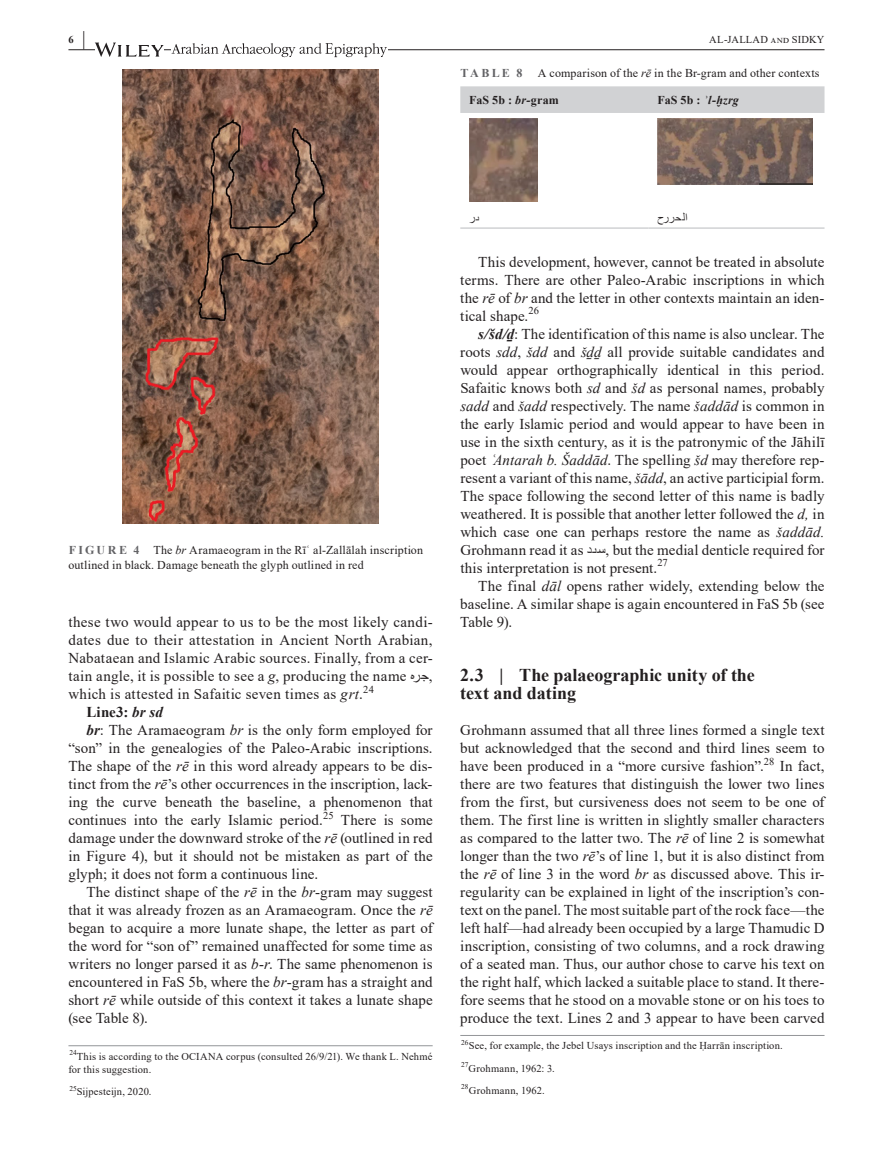
<style>
.page{position:relative;width:893px;height:1174px;background:#fff}
.page>*{position:absolute;margin:0;border:0;box-sizing:border-box;transform-origin:0 0}
.t1{font:700 18px/18px "Times New Roman";color:#231f20}
.t2{font:15px/18px "Times New Roman";letter-spacing:.01em;color:#231f20;text-align:justify}
.t3{font:700 15px "Times New Roman";letter-spacing:.01em;color:#231f20}
.t4{font:12px/26.4px "Times New Roman";letter-spacing:.015em;color:#231f20}
.t5{font:italic 700 12px "Times New Roman";letter-spacing:.015em;color:#231f20}
.t6{font:12px "Times New Roman PSMT unicode";color:#231f20}
.t7{font:700 12px "Times New Roman";letter-spacing:.185em;color:#636366}
.t8{font:10.5px/13.5px "Times New Roman";letter-spacing:.015em;color:#231f20}
.t9{font:700 10.5px "Times New Roman";color:#231f20}
.t10{font:7.35px "Times New Roman";letter-spacing:.01em;color:#231f20}
.s1{font-size:20.25px}
.s2{font-style:italic}
.s3{font-weight:700}
.s4{font-weight:700;font-style:italic}
.s5{font-style:normal}
.s6{font-weight:700;color:#636366}
.s7{font-family:"Times New Roman PSMT unicode"}
</style>
<div class="page">
<hr style="left:68px;top:49px;width:756px;height:1px;background:#231f20">
<svg style="left:95px;top:43px;width:69px;height:14px"></svg>
<img style="left:171px;top:43px;width:216px;height:14px">
<hr style="left:68px;top:1045px;width:365px;height:1px;background:#939598">
<hr style="left:460px;top:1035px;width:364px;height:1px;background:#939598">
<div style="left:460px;top:86px;width:364px;height:27px;background:#d1d2d4"></div>
<hr style="left:460px;top:227px;width:189px;height:2px;background:#d1d2d4">
<hr style="left:649px;top:227px;width:175px;height:2px;background:#d1d2d4">
<img style="left:469px;top:119px;width:68px;height:83px">
<img style="left:658px;top:119px;width:154px;height:66px">
<img style="left:123px;top:69px;width:255px;height:454px">
<p class="t9" style="left:68px;top:32px;width:18px">6 <span class="s1">|</span></p>
<p class="t8" style="left:709px;top:32px;width:117px">AL--JALLAD and SIDKY</p>
<p class="t4" style="left:469px;top:60px;width:352px;text-indent:69px">A comparison of the <span class="s2">rē</span> in the Br-gram and other contexts<br><span class="s3">FaS 5b :</span> <span class="s4">br-</span><span class="s3">gram</span></p>
<p class="t7" style="left:460px;top:65px;width:63px">TABLE 8</p>
<p class="t5" style="left:658px;top:91px;width:83px"><span class="s5">FaS 5b :</span> ʾl--ḫzrg</p>
<p class="t4" style="left:68px;top:542px;width:356px;line-height:15px"><span class="s6">F IG U R E 4</span> The <span class="s2">br</span> Aramaeogram in the Rīʿ al-Zallālah inscription outlined in black. Damage beneath the glyph outlined in red</p>
<p class="t2" style="left:68px;top:613px;width:366px">these two would appear to us to be the most likely candi&shy;dates due to their attestation in Ancient North Arabian, Nabataean and Islamic Arabic sources. Finally, from a cer&shy;tain angle, it is possible to see a <span class="s2">g</span>, producing the name <span class="s7">جره</span> , which is attested in Safaitic seven times as <span class="s2">grt</span>.</p>
<p class="t8" style="left:363px;top:682px;width:12px">24</p>
<p class="t3" style="left:86px;top:701px;width:78px">Line3: <span class="s2">br sd</span></p>
<p class="t2" style="left:86px;top:721px;width:348px"><span class="s4">br</span>: The Aramaeogram <span class="s2">br</span> is the only form employed for</p>
<p class="t2" style="left:68px;top:739px;width:366px">“son” in the genealogies of the Paleo-Arabic inscriptions.</p>
<p class="t2" style="left:68px;top:757px;width:366px">The shape of the <span class="s2">rē</span> in this word already appears to be dis-</p>
<p class="t2" style="left:68px;top:775px;width:366px">tinct from the <span class="s2">rē</span>’s other occurrences in the inscription, lack-</p>
<p class="t2" style="left:68px;top:793px;width:366px">ing the curve beneath the baseline, a phenomenon that</p>
<p class="t2" style="left:68px;top:811px;width:256px">continues into the early Islamic period.</p>
<p class="t8" style="left:323px;top:808px;width:12px">25</p>
<p class="t2" style="left:68px;top:811px;width:366px;text-indent:272px">There is some damage under the downward stroke of the <span class="s2">rē</span> (outlined in red in Figure 4), but it should not be mistaken as part of the glyph; it does not form a continuous line.</p>
<p class="t2" style="left:68px;top:883px;width:366px;text-indent:18px">The distinct shape of the <span class="s2">rē</span> in the <span class="s2">br</span>-gram may suggest that it was already frozen as an Aramaeogram. Once the <span class="s2">rē </span>began to acquire a more lunate shape, the letter as part of the word for “son of” remained unaffected for some time as writers no longer parsed it as <span class="s2">b-r</span>. The same phenomenon is encountered in FaS 5b, where the <span class="s2">br</span>-gram has a straight and short <span class="s2">rē</span> while outside of this context it takes a lunate shape (see Table 8).</p>
<p class="t10" style="left:69px;top:1047px;width:9px">24</p>
<p class="t8" style="left:68px;top:1049px;width:366px;text-indent:8px">This is according to the OCIANA corpus (consulted 26/9/21). We thank L. Nehmé for this suggestion.</p>
<p class="t10" style="left:69px;top:1083px;width:9px">25</p>
<p class="t8" style="left:77px;top:1084px;width:76px">Sijpesteijn, 2020.</p>
<p class="t6" style="left:469px;top:210px;width:12px">ىر</p>
<p class="t6" style="left:658px;top:210px;width:31px">ا لحررح</p>
<p class="t2" style="left:460px;top:253px;width:366px;text-indent:18px">This development, however, cannot be treated in absolute terms. There are other Paleo-Arabic inscriptions in which the <span class="s2">rē</span> of <span class="s2">br</span> and the letter in other contexts maintain an iden&shy;tical shape.<sup>26</sup></p>
<p class="t2" style="left:460px;top:325px;width:366px;text-indent:18px"><span class="s4">s/šd/ḏ</span>: The identification of this name is also unclear. The roots <span class="s2">sdd</span>, <span class="s2">šdd</span> and <span class="s2">šḏḏ</span> all provide suitable candidates and would appear orthographically identical in this period.<br>Safaitic knows both <span class="s2">sd</span> and <span class="s2">šd</span> as personal names, probably <span class="s2">sadd</span> and <span class="s2">šadd</span> respectively. The name <span class="s2">šaddād</span> is common in the early Islamic period and would appear to have been in use in the sixth century, as it is the patronymic of the Jāhilī poet <span class="s2">ʿAntarah b. Šaddād</span>. The spelling <span class="s2">šd</span> may therefore rep&shy;resent a variant of this name, <span class="s2">šādd</span>, an active participial form.<br>The space following the second letter of this name is badly weathered. It is possible that another letter followed the <span class="s2">d,</span> in which case one can perhaps restore the name as <span class="s2">šaddād.<br></span>Grohmann read it as <span class="s7">سىد</span> , but the medial denticle required for this interpretation is not present.<sup>27</sup></p>
<p class="t2" style="left:460px;top:577px;width:366px;text-indent:18px">The final <span class="s2">dāl</span> opens rather widely, extending below the baseline. A similar shape is again encountered in FaS 5b (see Table 9).</p>
<p class="t1" style="left:460px;top:665px;width:296px">2.3 | The palaeographic unity of the text and dating</p>
<p class="t2" style="left:460px;top:721px;width:366px">Grohmann assumed that all three lines formed a single text but acknowledged that the second and third lines seem to have been produced in a “more cursive fashion”.</p>
<p class="t8" style="left:764px;top:754px;width:12px">28</p>
<p class="t2" style="left:460px;top:757px;width:366px;text-indent:319px">In fact, there are two features that distinguish the lower two lines from the first, but cursiveness does not seem to be one of them. The first line is written in slightly smaller characters as compared to the latter two. The <span class="s2">rē</span> of line 2 is somewhat longer than the two <span class="s2">rē</span>’s of line 1, but it is also distinct from the <span class="s2">rē</span> of line 3 in the word <span class="s2">br</span> as discussed above. This ir&shy;regularity can be explained in light of the inscription’s con&shy;text on the panel. The most suitable part of the rock face—the left half—had already been occupied by a large Thamudic D inscription, consisting of two columns, and a rock drawing of a seated man. Thus, our author chose to carve his text on the right half, which lacked a suitable place to stand. It there&shy;fore seems that he stood on a movable stone or on his toes to produce the text. Lines 2 and 3 appear to have been carved</p>
<p class="t10" style="left:461px;top:1037px;width:9px">26</p>
<p class="t8" style="left:469px;top:1038px;width:316px">See, for example, the Jebel Usays inscription and the Ḥarrān inscription.</p>
<p class="t10" style="left:461px;top:1059px;width:9px">27</p>
<p class="t8" style="left:468px;top:1061px;width:88px">Grohmann, 1962: 3.</p>
<p class="t10" style="left:461px;top:1081px;width:9px">28</p>
<p class="t8" style="left:469px;top:1083px;width:78px">Grohmann, 1962.</p>
</div>
